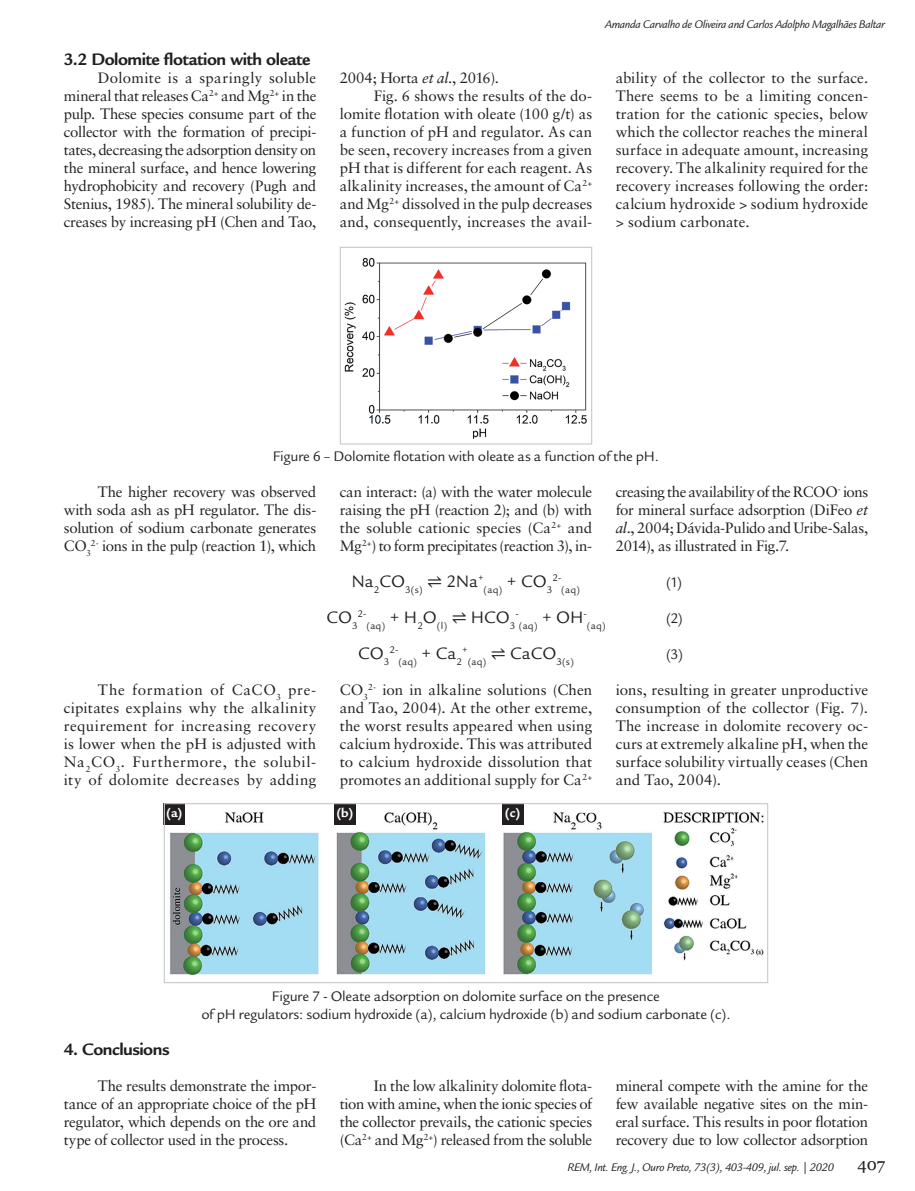
<style>
.page{position:relative;width:915px;height:1191px;background:#fff}
.page>*{position:absolute;margin:0;border:0;box-sizing:border-box;transform-origin:0 0}
.Subtítulo{font:700 18px "Legacy Sans";letter-spacing:-.025em;color:#231f20}
.Formula{font:18px "Legacy Sans";color:#231f20}
.t1{font:16.5px "Georgia";color:#231f20}
.Texto_-_EN{font:15px/18px "Sabon LT Std";letter-spacing:-.01em;color:#231f20;text-align:justify}
.Legenda{font:15px "Legacy Sans";letter-spacing:-.02em;color:#231f20}
.legenda_PT{font:700 13.5px "Legacy Sans";color:#fff}
.t2{font:italic 12px "Legacy Sans";letter-spacing:-.025em;color:#231f20}
.Formula-2{font:10.5px/11.9px "Legacy Sans";color:#231f20}
.s1{font-style:italic}
.s2{font-family:"Cambria Math"}
</style>
<div class="page">
<img style="left:344px;top:253px;width:249px;height:185px">
<div style="left:339px;top:247px;width:253px;height:197px;border:1px solid #c7c8ca"></div>
<img style="left:168px;top:810px;width:595px;height:165px">
<div style="left:164px;top:803px;width:21px;height:21px;background:#231f20"></div>
<div style="left:334px;top:803px;width:21px;height:21px;background:#231f20"></div>
<div style="left:501px;top:803px;width:22px;height:21px;background:#231f20"></div>
<div style="left:164px;top:803px;width:604px;height:180px;border:1px solid #c7c8ca"></div>
<p class="Subtítulo" style="left:64px;top:49px;width:248px">3.2 Dolomite flotation with oleate</p>
<p class="Texto_-_EN" style="left:64px;top:68px;width:254px;text-indent:34px">Dolomite is a sparingly soluble mineral that releases Ca<sup>2+</sup> and Mg<sup>2+</sup> in the pulp. These species consume part of the collector with the formation of precipi&shy;tates, decreasing the adsorption density on the mineral surface, and hence lowering hydrophobicity and recovery (Pugh and Stenius, 1985). The mineral solubility de&shy;creases by increasing pH (Chen and Tao,</p>
<p class="Texto_-_EN" style="left:339px;top:68px;width:161px">2004; Horta <span class="s1">et al</span>., 2016).</p>
<p class="Texto_-_EN" style="left:339px;top:86px;width:254px;text-indent:34px">Fig. 6 shows the results of the do&shy;lomite flotation with oleate (100 g/t) as a function of pH and regulator. As can be seen, recovery increases from a given pH that is different for each reagent. As alkalinity increases, the amount of Ca<sup>2+ </sup>and Mg<sup>2+</sup> dissolved in the pulp decreases and, consequently, increases the avail-</p>
<p class="t2" style="left:604px;top:17px;width:282px">Amanda Carvalho de Oliveira and Carlos Adolpho Magalhães Baltar</p>
<p class="Texto_-_EN" style="left:615px;top:68px;width:254px">ability of the collector to the surface.<br>There seems to be a limiting concen&shy;tration for the cationic species, below which the collector reaches the mineral surface in adequate amount, increasing recovery. The alkalinity required for the recovery increases following the order: calcium hydroxide &gt; sodium hydroxide &gt; sodium carbonate.</p>
<p class="Legenda" style="left:273px;top:448px;width:387px">Figure 6 – Dolomite flotation with oleate as a function of the pH.</p>
<p class="Texto_-_EN" style="left:64px;top:482px;width:254px;text-indent:34px">The higher recovery was observed with soda ash as pH regulator. The dis&shy;solution of sodium carbonate generates CO<sub>3</sub><sup>2-</sup> ions in the pulp (reaction 1), which</p>
<p class="Texto_-_EN" style="left:339px;top:482px;width:254px">can interact: (a) with the water molecule raising the pH (reaction 2); and (b) with the soluble cationic species (Ca<sup>2+</sup> and Mg<sup>2+</sup>) to form precipitates (reaction 3), in-</p>
<p class="Texto_-_EN" style="left:615px;top:482px;width:254px">creasing the availability of the RCOO<sup>-</sup> ions for mineral surface adsorption (DiFeo <span class="s1">et al.</span>, 2004; Dávida-Pulido and Uribe-Salas, 2014), as illustrated in Fig.7.</p>
<p class="Formula" style="left:352px;top:571px;width:133px">Na<sub>2</sub>CO<sub>3(s)</sub> <span class="s2">⇌</span> 2Na<sup>+</sup></p>
<p class="Formula-2" style="left:483px;top:584px;width:70px">(aq) <sup>+</sup> <sup>CO</sup>3</p>
<p class="Formula-2" style="left:561px;top:572px;width:20px;text-indent:-9px">2- (aq)</p>
<p class="Formula" style="left:326px;top:607px;width:33px">CO<sub>3</sub></p>
<p class="Formula-2" style="left:366px;top:608px;width:240px;text-indent:-9px">2-<br>(aq) <sup>+</sup> <sup>H</sup>2<sup>O</sup>(l) <sup>⇌</sup> <sup>HCO</sup>3 (aq) <sup>+</sup> <sup>OH</sup>-(aq)</p>
<p class="Formula-2" style="left:515px;top:608px;width:5px">-</p>
<p class="Formula" style="left:358px;top:643px;width:33px">CO<sub>3</sub></p>
<p class="Formula-2" style="left:398px;top:644px;width:65px;text-indent:-9px">2-<br>(aq) <sup>+</sup> <sup>Ca</sup>2</p>
<p class="Formula-2" style="left:467px;top:644px;width:108px;text-indent:-6px">+<br>(aq) <sup>⇌</sup> <sup>CaCO</sup>3(s)</p>
<p class="Legenda" style="left:665px;top:574px;width:18px">(1)</p>
<p class="Legenda" style="left:665px;top:610px;width:18px">(2)</p>
<p class="Legenda" style="left:665px;top:646px;width:18px">(3)</p>
<p class="Texto_-_EN" style="left:64px;top:680px;width:254px;text-indent:34px">The formation of CaCO<sub>3</sub> pre&shy;cipitates explains why the alkalinity requirement for increasing recovery is lower when the pH is adjusted with Na<sub>2</sub>CO<sub>3</sub>. Furthermore, the solubil&shy;ity of dolomite decreases by adding</p>
<p class="Texto_-_EN" style="left:339px;top:680px;width:254px">CO<sub>3</sub><sup>2-</sup> ion in alkaline solutions (Chen and Tao, 2004). At the other extreme, the worst results appeared when using calcium hydroxide. This was attributed to calcium hydroxide dissolution that promotes an additional supply for Ca<sup>2+</sup></p>
<p class="Texto_-_EN" style="left:615px;top:680px;width:254px">ions, resulting in greater unproductive consumption of the collector (Fig. 7).<br>The increase in dolomite recovery oc&shy;curs at extremely alkaline pH, when the surface solubility virtually ceases (Chen and Tao, 2004).</p>
<p class="legenda_PT" style="left:166px;top:805px;width:18px">(a)</p>
<p class="legenda_PT" style="left:336px;top:805px;width:19px">(b)</p>
<p class="legenda_PT" style="left:504px;top:805px;width:17px">(c)</p>
<p class="Subtítulo" style="left:64px;top:1039px;width:107px">4. Conclusions</p>
<p class="Legenda" style="left:272px;top:988px;width:389px">Figure 7 - Oleate adsorption on dolomite surface on the presence</p>
<p class="Legenda" style="left:201px;top:1006px;width:530px">of pH regulators: sodium hydroxide (a), calcium hydroxide (b) and sodium carbonate (c).</p>
<p class="Texto_-_EN" style="left:64px;top:1076px;width:254px;text-indent:34px">The results demonstrate the impor&shy;tance of an appropriate choice of the pH regulator, which depends on the ore and type of collector used in the process.</p>
<p class="Texto_-_EN" style="left:339px;top:1076px;width:254px;text-indent:34px">In the low alkalinity dolomite flota&shy;tion with amine, when the ionic species of the collector prevails, the cationic species (Ca<sup>2+</sup> and Mg<sup>2+</sup>) released from the soluble</p>
<p class="Texto_-_EN" style="left:615px;top:1076px;width:254px">mineral compete with the amine for the few available negative sites on the min&shy;eral surface. This results in poor flotation recovery due to low collector adsorption</p>
<p class="t2" style="left:567px;top:1160px;width:268px">REM, Int. Eng. J., Ouro Preto, 73(3), 403-409, jul. sep. | 2020</p>
<p class="t1" style="left:857px;top:1154px;width:29px">407</p>
</div>
